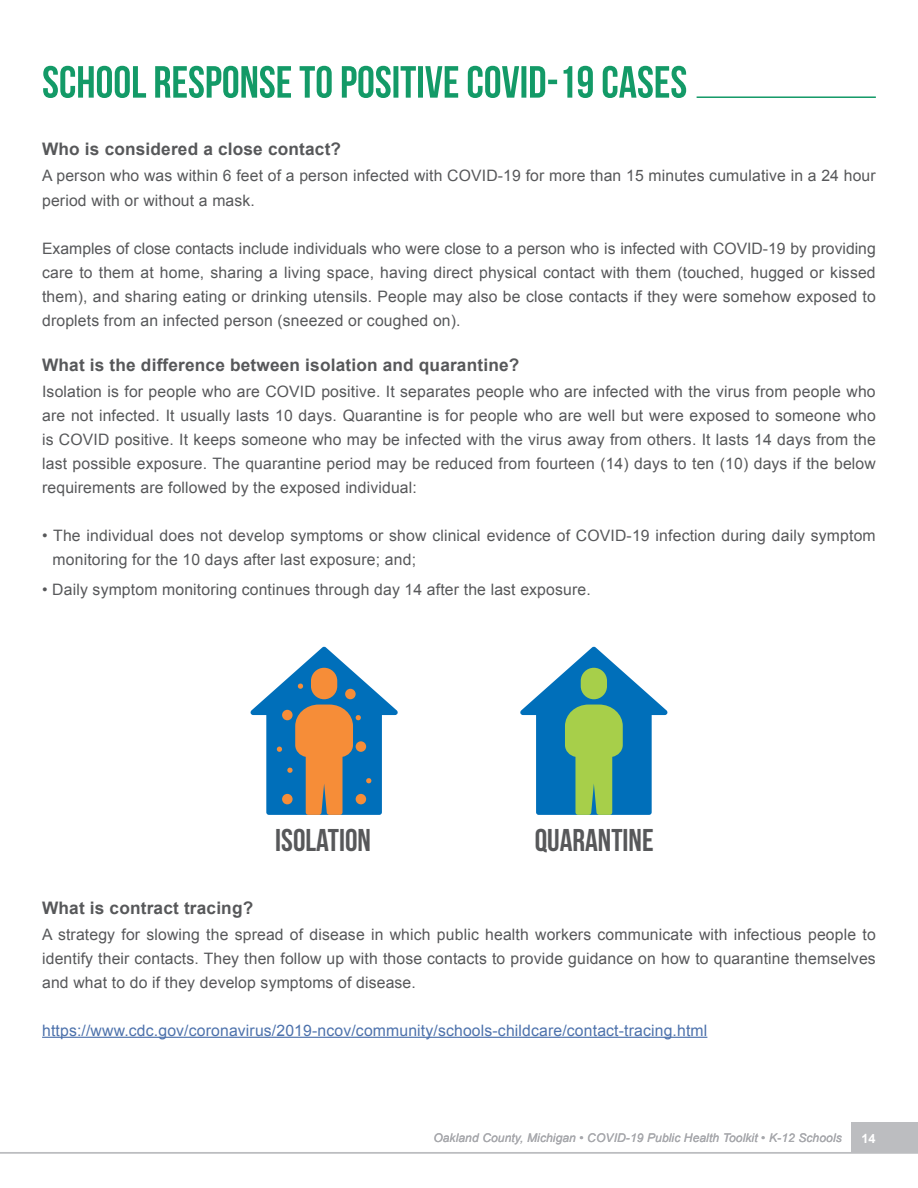
<style>
.page{position:relative;width:918px;height:1188px;background:#fff}
.page>*{position:absolute;margin:0;border:0;box-sizing:border-box;transform-origin:0 0}
.t1{font:31.5px "Bebas Neue";color:#57585a}
.t2{font:700 17.25px "Arial";letter-spacing:.01em;color:#57585a}
.t3{font:15.75px/24px "Arial";letter-spacing:.01em;color:#57585a;text-align:justify}
.t4{font:15.75px "Arial";letter-spacing:.01em;color:#4d72ac}
.t5{font:700 12.75px "Arial";color:#fff}
.t6{font:italic 12px "Arial";letter-spacing:.01em;color:#a8a9ad}
</style>
<div class="page">
<svg style="left:43px;top:66px;width:643px;height:32px"></svg>
<hr style="left:697px;top:96px;width:179px;height:2px;background:#139a67">
<hr style="left:0;top:1152px;width:918px;height:1px;background:#bcbdc0">
<div style="left:852px;top:1123px;width:66px;height:30px;background:#bcbdc0"></div>
<hr style="left:42px;top:1037px;width:665px;height:1px;background:#4d72ac">
<svg style="left:520px;top:647px;width:148px;height:168px"></svg>
<svg style="left:250px;top:647px;width:148px;height:168px"></svg>
<p class="t2" style="left:42px;top:138px;width:301px">Who is considered a close contact?</p>
<p class="t3" style="left:42px;top:163px;width:835px;line-height:25.5px">A person who was within 6 feet of a person infected with COVID-19 for more than 15 minutes cumulative in a 24 hour period with or without a mask.</p>
<p class="t3" style="left:42px;top:237px;width:835px">Examples of close contacts include individuals who were close to a person who is infected with COVID-19 by providing care to them at home, sharing a living space, having direct physical contact with them (touched, hugged or kissed them), and sharing eating or drinking utensils. People may also be close contacts if they were somehow exposed to droplets from an infected person (sneezed or coughed on).</p>
<p class="t2" style="left:42px;top:354px;width:479px">What is the difference between isolation and quarantine?</p>
<p class="t3" style="left:42px;top:379px;width:835px">Isolation is for people who are COVID positive. It separates people who are infected with the virus from people who are not infected. It usually lasts 10 days. Quarantine is for people who are well but were exposed to someone who is COVID positive. It keeps someone who may be infected with the virus away from others. It lasts 14 days from the last possible exposure. The quarantine period may be reduced from fourteen (14) days to ten (10) days if the below requirements are followed by the exposed individual:</p>
<p class="t3" style="left:53px;top:523px;width:825px;text-indent:-11px">• The individual does not develop symptoms or show clinical evidence of COVID-19 infection during daily symptom monitoring for the 10 days after last exposure; and;</p>
<p class="t3" style="left:42px;top:577px;width:550px">• Daily symptom monitoring continues through day 14 after the last exposure.</p>
<p class="t1" style="left:275px;top:823px;width:97px">ISOLATION</p>
<p class="t1" style="left:535px;top:823px;width:121px">QUARANTINE</p>
<p class="t2" style="left:42px;top:897px;width:213px">What is contract tracing?</p>
<p class="t3" style="left:42px;top:922px;width:835px">A strategy for slowing the spread of disease in which public health workers communicate with infectious people to identify their contacts. They then follow up with those contacts to provide guidance on how to quarantine themselves and what to do if they develop symptoms of disease.</p>
<p class="t4" style="left:42px;top:1020px;width:667px">https://www.cdc.gov/coronavirus/2019-ncov/community/schools-childcare/contact-tracing.html</p>
<p class="t6" style="left:433px;top:1130px;width:410px">Oakland County, Michigan • COVID-19 Public Health Toolkit • K-12 Schools</p>
<p class="t5" style="left:861px;top:1130px;width:16px">14</p>
</div>
